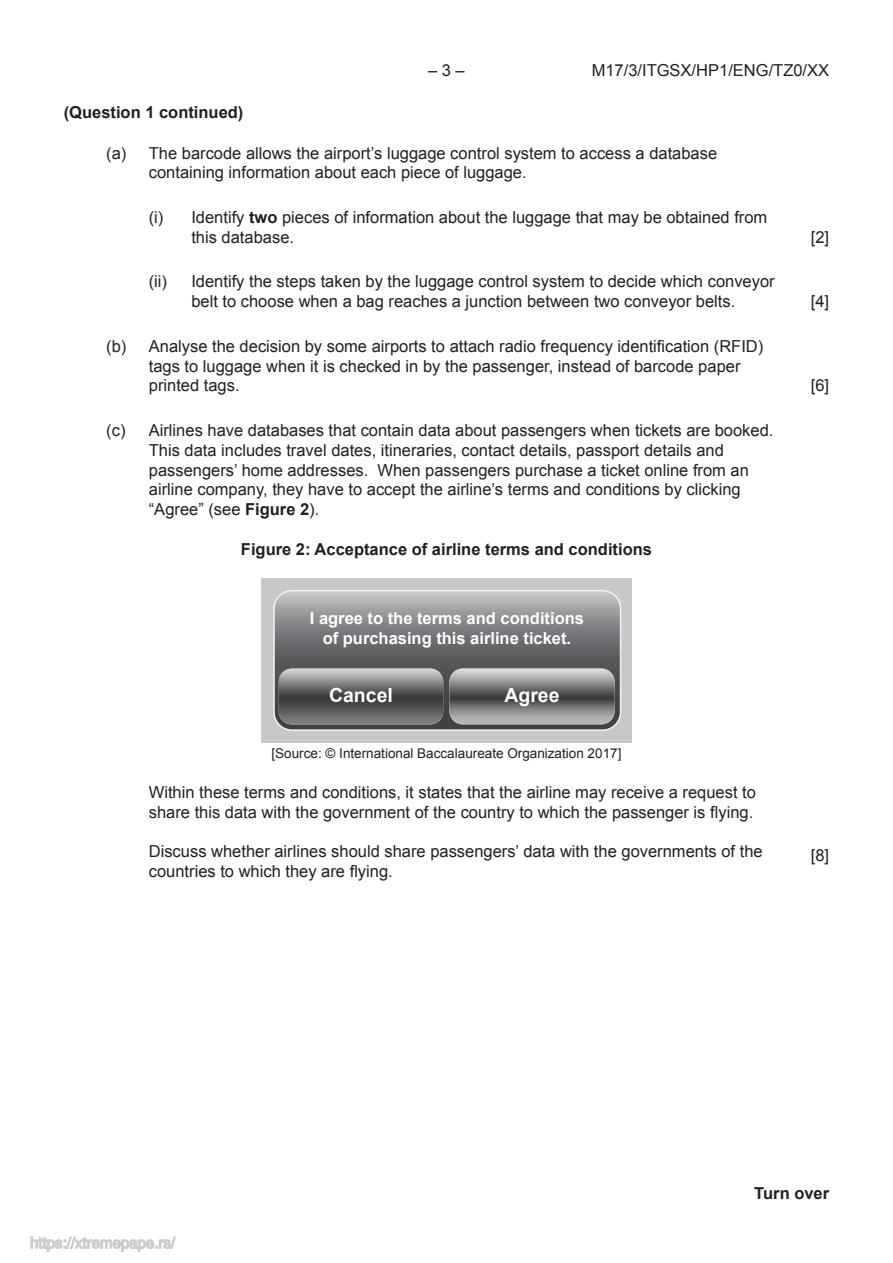
<style>
.page{position:relative;width:893px;height:1263px;background:#fff}
.page>*{position:absolute;margin:0;border:0;box-sizing:border-box;transform-origin:0 0}
.t1{font:700 19.5px "Arial";color:#fff}
.t2{font:700 18px/21.6px "Arial";color:#fff}
.t3{font:16.5px/19.8px "Arial";color:#221f1f}
.t4{font:700 16.5px "Arial";color:#221f1f}
.t5{font:700 16.5px/19.8px "Arial";color:#fff;text-align:center}
.t6{font:13.5px "Arial";color:#221f1f}
.s1{font-weight:700}
</style>
<div class="page">
<svg style="left:262px;top:578px;width:369px;height:164px;background:#939496"></svg>
<div style="left:273px;top:590px;width:348px;height:141px;border:2px solid #f1f2f2;border-radius:18px"></div>
<img style="left:450px;top:669px;width:165px;height:55px">
<img style="left:279px;top:669px;width:164px;height:55px">
<svg style="left:30px;top:1236px;width:146px;height:16px"></svg>
<p class="t3" style="left:428px;top:62px;width:38px">– 3 –</p>
<p class="t3" style="left:592px;top:62px;width:239px">M17 / 3 /ITGSX/ H P 1 / ENG /TZ0 / XX</p>
<p class="t4" style="left:64px;top:106px;width:181px">(Question 1 continued)</p>
<p class="t3" style="left:149px;top:144px;width:570px;text-indent:-43px">(a) The barcode allows the airport’s luggage control system to access a database containing information about each piece of luggage.</p>
<p class="t3" style="left:191px;top:209px;width:577px;text-indent:-43px">(i) Identify <span class="s1">two</span> pieces of information about the luggage that may be obtained from this database.</p>
<p class="t3" style="left:149px;top:273px;width:20px">(ii)</p>
<p class="t3" style="left:191px;top:273px;width:585px">Identify the steps taken by the luggage control system to decide which conveyor belt to choose when a bag reaches a junction between two conveyor belts.</p>
<p class="t3" style="left:149px;top:336px;width:616px;text-indent:-43px">(b) Analyse the decision by some airports to attach radio frequency identification (RFID) tags to luggage when it is checked in by the passenger, instead of barcode paper printed tags.</p>
<p class="t3" style="left:149px;top:422px;width:626px;text-indent:-43px">(c) Airlines have databases that contain data about passengers when tickets are booked.<br>This data includes travel dates, itineraries, contact details, passport details and passengers’ home addresses. When passengers purchase a ticket online from an airline company, they have to accept the airline’s terms and conditions by clicking “Agree” (see <span class="s1">Figure 2</span>).</p>
<p class="t4" style="left:241px;top:543px;width:413px">Figure 2: Acceptance of airline terms and conditions</p>
<p class="t5" style="left:310px;top:610px;width:276px">I agree to the terms and conditions of purchasing this airline ticket.</p>
<p class="t2" style="left:297px;top:610px;width:301px">I agree to the terms and conditions when purchasing an airline ticket.</p>
<p class="t1" style="left:504px;top:688px;width:57px">Agree</p>
<p class="t1" style="left:329px;top:688px;width:65px">Cancel</p>
<p class="t2" style="left:331px;top:685px;width:61px">Cancel</p>
<p class="t2" style="left:506px;top:685px;width:53px">Agree</p>
<p class="t3" style="left:811px;top:229px;width:20px">[2]</p>
<p class="t3" style="left:811px;top:293px;width:20px">[4]</p>
<p class="t3" style="left:811px;top:377px;width:20px">[6]</p>
<p class="t6" style="left:272px;top:745px;width:351px">[Source: © International Baccalaureate Organization 2017]</p>
<p class="t3" style="left:149px;top:782px;width:609px">Within these terms and conditions, it states that the airline may receive a request to share this data with the government of the country to which the passenger is flying.</p>
<p class="t3" style="left:149px;top:842px;width:615px">Discuss whether airlines should share passengers’ data with the governments of the countries to which they are flying.</p>
<p class="t3" style="left:811px;top:847px;width:20px">[8]</p>
<p class="t4" style="left:754px;top:1187px;width:76px">Turn over</p>
</div>
